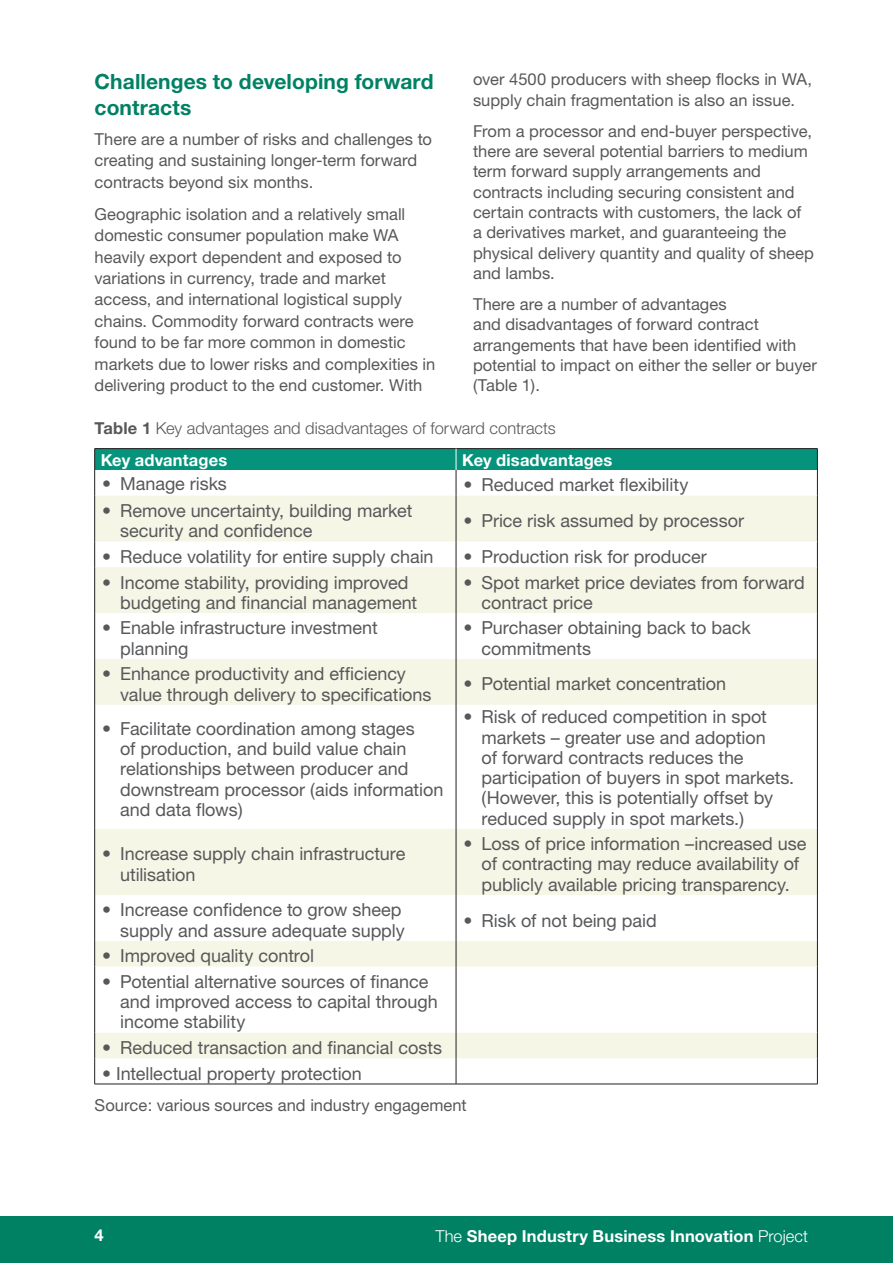
<style>
.page{position:relative;width:893px;height:1263px;background:#fff}
.page>*{position:absolute;margin:0;border:0;box-sizing:border-box;transform-origin:0 0}
.t1{font:700 21px/26px "Helvetica Neue";letter-spacing:.005em;color:#008164}
.t2{font:18px/20.2px "Helvetica Neue";letter-spacing:-.005em;color:#57585a}
.t3{font:16.5px/20.4px "Helvetica Neue";color:#57585a}
.t4{font:300 16.5px/31.8px "Helvetica Neue";color:#57585a}
.t5{font:700 16.5px "Helvetica Neue";letter-spacing:.01em;color:#fff}
.s1{font-weight:700}
.s2{font-weight:700;color:#fff}
.s3{font-weight:300}
</style>
<div class="page">
<div style="left:0;top:1217px;width:893px;height:46px;background:#008164"></div>
<svg style="left:95px;top:496px;width:722px;height:562px"></svg>
<hr style="left:95px;top:448px;width:361px;height:1px;background:#231f20">
<hr style="left:456px;top:448px;width:361px;height:1px;background:#231f20">
<svg style="left:94px;top:449px;width:724px;height:47px"></svg>
<hr style="left:94px;top:496px;width:1px;height:45px;background:#231f20">
<hr style="left:456px;top:496px;width:1px;height:45px;background:#231f20">
<hr style="left:817px;top:496px;width:1px;height:45px;background:#231f20">
<svg style="left:94px;top:541px;width:1px;height:26px"></svg>
<svg style="left:456px;top:541px;width:1px;height:26px"></svg>
<svg style="left:817px;top:541px;width:1px;height:26px"></svg>
<hr style="left:94px;top:567px;width:1px;height:46px;background:#231f20">
<hr style="left:456px;top:567px;width:1px;height:46px;background:#231f20">
<hr style="left:817px;top:567px;width:1px;height:46px;background:#231f20">
<hr style="left:94px;top:613px;width:1px;height:46px;background:#231f20">
<hr style="left:456px;top:613px;width:1px;height:46px;background:#231f20">
<hr style="left:817px;top:613px;width:1px;height:46px;background:#231f20">
<hr style="left:94px;top:659px;width:1px;height:46px;background:#231f20">
<hr style="left:456px;top:659px;width:1px;height:46px;background:#231f20">
<hr style="left:817px;top:659px;width:1px;height:46px;background:#231f20">
<hr style="left:94px;top:705px;width:1px;height:124px;background:#231f20">
<hr style="left:456px;top:705px;width:1px;height:124px;background:#231f20">
<hr style="left:817px;top:705px;width:1px;height:124px;background:#231f20">
<hr style="left:94px;top:829px;width:1px;height:66px;background:#231f20">
<hr style="left:456px;top:829px;width:1px;height:66px;background:#231f20">
<hr style="left:817px;top:829px;width:1px;height:66px;background:#231f20">
<hr style="left:94px;top:895px;width:1px;height:46px;background:#231f20">
<hr style="left:456px;top:895px;width:1px;height:46px;background:#231f20">
<hr style="left:817px;top:895px;width:1px;height:46px;background:#231f20">
<svg style="left:94px;top:941px;width:1px;height:25px"></svg>
<svg style="left:456px;top:941px;width:1px;height:25px"></svg>
<svg style="left:817px;top:941px;width:1px;height:25px"></svg>
<hr style="left:94px;top:966px;width:1px;height:67px;background:#231f20">
<hr style="left:456px;top:966px;width:1px;height:67px;background:#231f20">
<hr style="left:817px;top:966px;width:1px;height:67px;background:#231f20">
<svg style="left:94px;top:1033px;width:1px;height:51px"></svg>
<svg style="left:817px;top:1033px;width:1px;height:51px"></svg>
<hr style="left:95px;top:1084px;width:361px;height:1px;background:#231f20">
<hr style="left:456px;top:1084px;width:361px;height:1px;background:#231f20">
<svg style="left:456px;top:1033px;width:1px;height:51px"></svg>
<p class="t1" style="left:95px;top:68px;width:341px">Challenges to developing forward contracts</p>
<p class="t3" style="left:95px;top:128px;width:339px;line-height:21.5px">There are a number of risks and challenges to creating and sustaining longer-term forward contracts beyond six months.</p>
<p class="t3" style="left:95px;top:203px;width:342px;line-height:21.5px">Geographic isolation and a relatively small domestic consumer population make WA heavily export dependent and exposed to variations in currency, trade and market access, and international logistical supply chains. Commodity forward contracts were found to be far more common in domestic markets due to lower risks and complexities in delivering product to the end customer. With</p>
<p class="t4" style="left:101px;top:412px;width:457px;text-indent:-6px"><span class="s1">Table 1</span> Key advantages and disadvantages of forward contracts<br><span class="s2">Key advantages</span></p>
<p class="t3" style="left:473px;top:69px;width:341px">over 4500 producers with sheep flocks in WA, supply chain fragmentation is also an issue.</p>
<p class="t3" style="left:473px;top:120px;width:342px">From a processor and end-buyer perspective, there are several potential barriers to medium term forward supply arrangements and contracts including securing consistent and certain contracts with customers, the lack of a derivatives market, and guaranteeing the physical delivery quantity and quality of sheep and lambs.</p>
<p class="t3" style="left:473px;top:294px;width:345px">There are a number of advantages<br>and disadvantages of forward contract arrangements that have been identified with potential to impact on either the seller or buyer (Table 1).</p>
<p class="t5" style="left:462px;top:450px;width:152px">Key disadvantages</p>
<p class="t2" style="left:102px;top:473px;width:126px">• Manage risks</p>
<p class="t2" style="left:464px;top:475px;width:226px">• Reduced market flexibility</p>
<p class="t2" style="left:120px;top:500px;width:294px;text-indent:-18px">• Remove uncertainty, building market security and confidence</p>
<p class="t2" style="left:464px;top:510px;width:282px">• Price risk assumed by processor</p>
<p class="t2" style="left:102px;top:546px;width:333px">• Reduce volatility for entire supply chain</p>
<p class="t2" style="left:464px;top:546px;width:245px">• Production risk for producer</p>
<p class="t2" style="left:120px;top:572px;width:299px;text-indent:-18px">• Income stability, providing improved budgeting and financial management</p>
<p class="t2" style="left:482px;top:572px;width:325px;text-indent:-18px">• Spot market price deviates from forward contract price</p>
<p class="t2" style="left:120px;top:618px;width:259px;text-indent:-18px">• Enable infrastructure investment planning</p>
<p class="t2" style="left:482px;top:618px;width:271px;text-indent:-18px">• Purchaser obtaining back to back commitments</p>
<p class="t2" style="left:120px;top:663px;width:313px;text-indent:-18px">• Enhance productivity and efficiency value through delivery to specifications</p>
<p class="t2" style="left:464px;top:674px;width:264px">• Potential market concentration</p>
<p class="t2" style="left:120px;top:718px;width:325px;text-indent:-18px">• Facilitate coordination among stages<br>of production, and build value chain relationships between producer and downstream processor (aids information and data flows)</p>
<p class="t2" style="left:482px;top:706px;width:314px;text-indent:-18px">• Risk of reduced competition in spot markets – greater use and adoption<br>of forward contracts reduces the participation of buyers in spot markets. (However, this is potentially offset by reduced supply in spot markets.)</p>
<p class="t2" style="left:120px;top:843px;width:287px;text-indent:-18px">• Increase supply chain infrastructure utilisation</p>
<p class="t2" style="left:464px;top:833px;width:344px;text-align:center">• Loss of price information –increased use of contracting may reduce availability of publicly available pricing transparency.</p>
<p class="t2" style="left:102px;top:899px;width:304px;text-align:right">• Increase confidence to grow sheep supply and assure adequate supply</p>
<p class="t2" style="left:464px;top:910px;width:195px">• Risk of not being paid</p>
<p class="t2" style="left:102px;top:945px;width:213px">• Improved quality control</p>
<p class="t2" style="left:120px;top:971px;width:319px;text-indent:-18px">• Potential alternative sources of finance and improved access to capital through income stability</p>
<p class="t2" style="left:102px;top:1037px;width:341px">• Reduced transaction and financial costs</p>
<p class="t2" style="left:102px;top:1063px;width:261px">• Intellectual property protection</p>
<p class="t3" style="left:95px;top:1095px;width:374px">Source: various sources and industry engagement</p>
<p class="t5" style="left:95px;top:1225px;width:11px">4</p>
<p class="t5" style="left:435px;top:1225px;width:374px"><span class="s3">The</span> Sheep Industry Business Innovation <span class="s3">Project</span></p>
</div>
